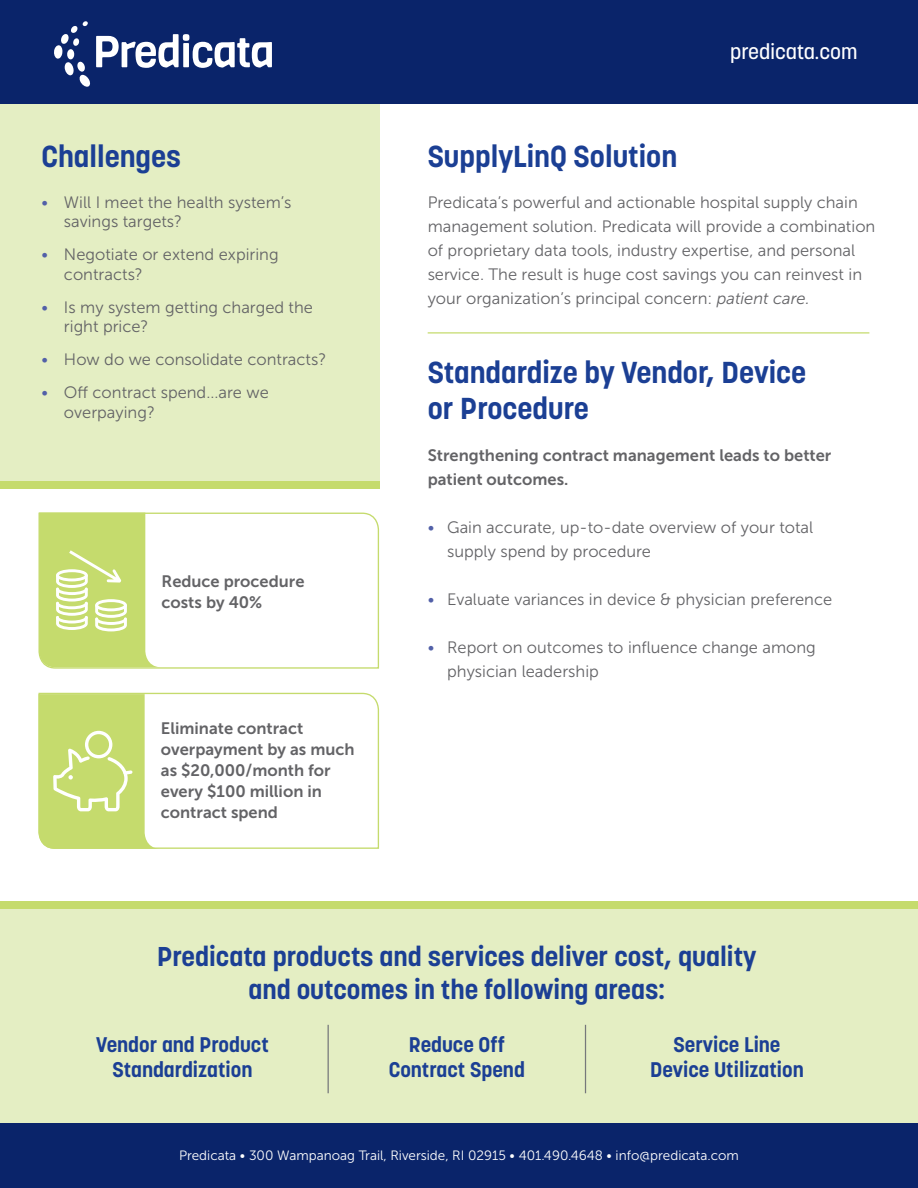
<style>
.page{position:relative;width:918px;height:1188px;background:#fff}
.page>*{position:absolute;margin:0;border:0;box-sizing:border-box;transform-origin:0 0}
.t1{font:700 30px/36px "Korolev";color:#1b3f94}
.t2{font:700 27px/32.4px "Korolev";color:#1b3f94;text-align:center}
.t3{font:700 21px/25.2px "Korolev";color:#1b3f94;text-align:center}
.t4{font:500 21px "Korolev";color:#fff}
.t5{font:16.5px/24px "Museo Sans 300";color:#636366}
.t6{font:16.5px/21px "Museo Sans 700";color:#636366}
.t7{font:13.5px "Museo Sans 300";color:#fff}
.s1{color:#5260a8}
.s2{font-style:italic}
</style>
<div class="page">
<div style="left:0;top:909px;width:918px;height:231px;background:#e4eec3"></div>
<div style="left:0;top:901px;width:918px;height:8px;background:#c5db6d"></div>
<div style="left:0;top:85px;width:379px;height:400px;background:#e4eec3"></div>
<div style="left:0;top:0;width:918px;height:103px;background:#0a246a"></div>
<div style="left:0;top:1123px;width:918px;height:65px;background:#0a246a"></div>
<div style="left:183px;top:34px;width:6px;height:7px;background:#fff;border-radius:50%"></div>
<div style="left:183px;top:43px;width:6px;height:24px;background:#fff"></div>
<svg style="left:193px;top:38px;width:79px;height:30px"></svg>
<svg style="left:54px;top:21px;width:125px;height:66px"></svg>
<hr style="left:428px;top:332px;width:441px;height:2px;background:#c5db6d">
<svg style="left:38px;top:512px;width:342px;height:157px"></svg>
<svg style="left:39px;top:513px;width:123px;height:154px"></svg>
<svg style="left:38px;top:692px;width:342px;height:157px"></svg>
<svg style="left:38px;top:694px;width:123px;height:155px"></svg>
<div style="left:0;top:481px;width:379px;height:7px;background:#c5db6d"></div>
<hr style="left:328px;top:1025px;width:1px;height:68px;background:#76787b">
<hr style="left:585px;top:1025px;width:1px;height:68px;background:#76787b">
<p class="t1" style="left:41px;top:139px;width:141px">Challenges</p>
<p class="t5" style="left:64px;top:192px;width:229px;line-height:19.5px;text-indent:-23px"><span class="s1">•</span> Will I meet the health system’s savings targets?</p>
<p class="t5" style="left:64px;top:245px;width:216px;line-height:19.5px;text-indent:-23px"><span class="s1">•</span> Negotiate or extend expiring contracts?</p>
<p class="t5" style="left:64px;top:297px;width:251px;line-height:19.5px;text-indent:-23px"><span class="s1">•</span> Is my system getting charged the right price?</p>
<p class="t5" style="left:41px;top:348px;width:286px"><span class="s1">•</span> How do we consolidate contracts?</p>
<p class="t5" style="left:64px;top:383px;width:206px;line-height:19.5px;text-indent:-23px"><span class="s1">•</span> Off contract spend...are we overpaying?</p>
<p class="t6" style="left:162px;top:570px;width:144px">Reduce procedure costs by 40%</p>
<p class="t6" style="left:161px;top:718px;width:195px">Eliminate contract overpayment by as much as $20,000/month for every $100 million in contract spend</p>
<p class="t1" style="left:428px;top:139px;width:251px">SupplyLinQ Solution</p>
<p class="t4" style="left:730px;top:38px;width:129px">predicata.com</p>
<p class="t5" style="left:428px;top:190px;width:449px">Predicata’s powerful and actionable hospital supply chain management solution. Predicata will provide a combination of proprietary data tools, industry expertise, and personal service. The result is huge cost savings you can reinvest in your organization’s principal concern: <span class="s2">patient care.</span></p>
<p class="t1" style="left:428px;top:354px;width:380px">Standardize by Vendor, Device or Procedure</p>
<p class="t6" style="left:428px;top:443px;width:405px;line-height:24px">Strengthening contract management leads to better patient outcomes.</p>
<p class="t5" style="left:447px;top:515px;width:368px;text-indent:-20px"><span class="s1">•</span> Gain accurate, up-to-date overview of your total supply spend by procedure</p>
<p class="t5" style="left:428px;top:587px;width:406px"><span class="s1">•</span> Evaluate variances in device &amp; physician preference</p>
<p class="t5" style="left:447px;top:635px;width:370px;text-indent:-20px"><span class="s1">•</span> Report on outcomes to influence change among physician leadership</p>
<p class="t2" style="left:157px;top:941px;width:601px">Predicata products and services deliver cost, quality and outcomes in the following areas:</p>
<p class="t3" style="left:96px;top:1032px;width:174px">Vendor and Product<br>Standardization</p>
<p class="t3" style="left:389px;top:1032px;width:138px">Reduce Off<br>Contract Spend</p>
<p class="t3" style="left:650px;top:1032px;width:155px">Service Line<br>Device Utilization</p>
<p class="t7" style="left:179px;top:1148px;width:561px">Predicata • 300 Wampanoag Trail, Riverside, RI 02915 • 401.490.4648 • info@predicata.com</p>
</div>
